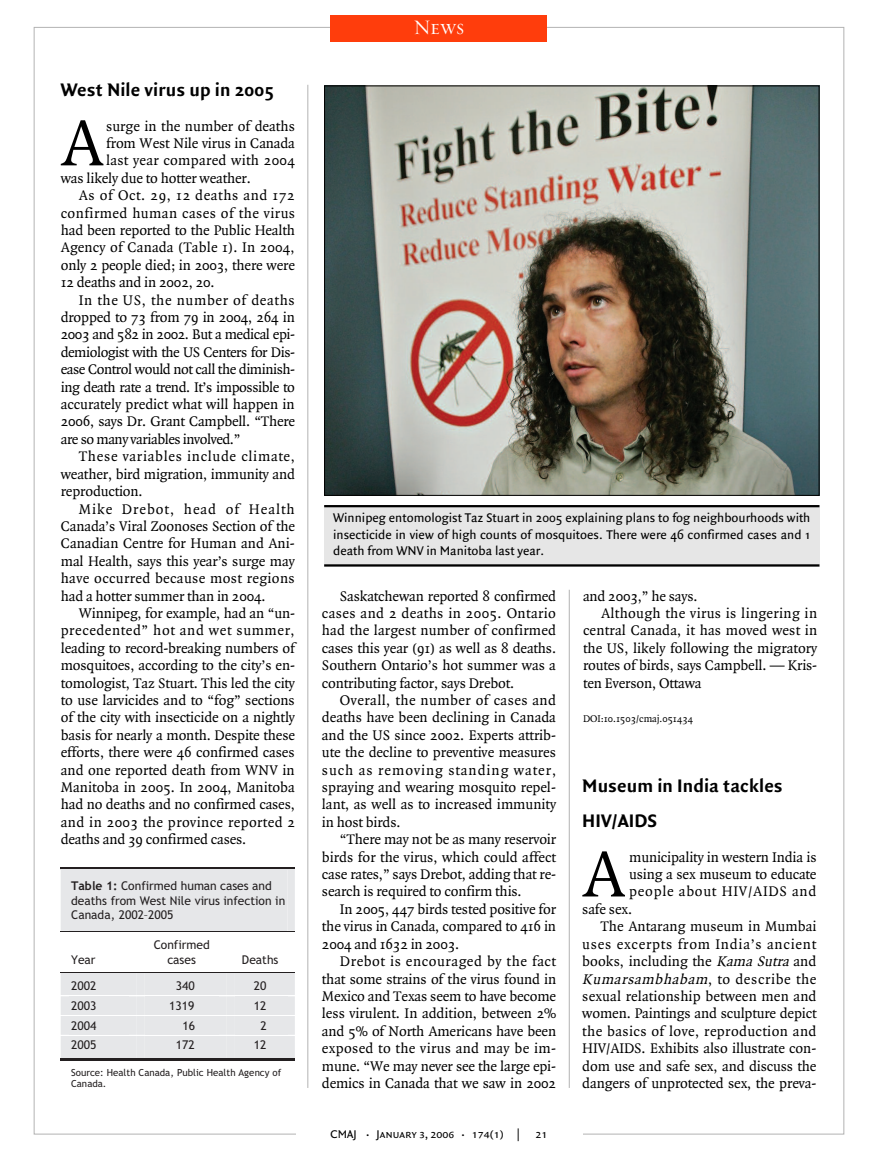
<style>
.page{position:relative;width:878px;height:1175px;background:#fff}
.page>*{position:absolute;margin:0;border:0;box-sizing:border-box;transform-origin:0 0}
.t1{font:70.35px "Quadraat";color:#000}
.t2{font:21px "Requiem Display HTF Small Caps";color:#fff}
.t3{font:700 19.5px/34.8px "Quadraat Sans";letter-spacing:.005em;color:#000}
.t4{font:15px/17.4px "Quadraat";letter-spacing:-.01em;color:#000;text-align:justify}
.t5{font:15px "Quadraat";letter-spacing:-.03em;color:#000}
.t6{font:15px "Quadraat";letter-spacing:.025em;color:#000}
.t7{font:15px "Quadraat";letter-spacing:.01em;color:#000}
.t8{font:15px "Quadraat";letter-spacing:.045em;color:#000}
.t9{font:15px "Quadraat";letter-spacing:.02em;color:#000}
.t10{font:15px "Quadraat";letter-spacing:.04em;color:#000}
.t11{font:15px "Quadraat";letter-spacing:.05em;color:#000}
.t12{font:15px "Quadraat";letter-spacing:.015em;color:#000}
.t13{font:15px "Quadraat";letter-spacing:.03em;color:#000}
.t14{font:italic 15px "Quadraat";color:#000}
.t15{font:15px "Quadraat";letter-spacing:.065em;color:#000}
.t16{font:13.5px/16.5px "Quadraat Sans";color:#000;text-align:justify}
.t17{font:12px/14.2px "Trebuchet MSPS";color:#231f20}
.t18{font:12px "Quadraat Sans Caps";color:#000}
.t19{font:10.5px "Quadraat";color:#000}
.t20{font:9.75px/11.6px "Trebuchet MSPS";color:#231f20}
.s1{font-weight:700}
.s2{font-size:9px}
.s3{font-style:italic}
.s4{font-style:normal}
</style>
<div class="page">
<hr style="left:569px;top:590px;width:1px;height:498px;background:#b3b3b3">
<hr style="left:307px;top:85px;width:1px;height:1003px;background:#b3b3b3">
<div style="left:331px;top:15px;width:216px;height:26px;background:#ff3d0c"></div>
<hr style="left:61px;top:867px;width:234px;height:2px;background:#231f20">
<div style="left:61px;top:869px;width:234px;height:62px;background:#e6e7e9"></div>
<hr style="left:227px;top:930px;width:68px;height:1px;background:#231f20">
<div style="left:61px;top:972px;width:234px;height:88px;background:#e6e7e9"></div>
<hr style="left:228px;top:1058px;width:67px;height:2px;background:#231f20">
<img style="left:326px;top:88px;width:491px;height:406px">
<div style="left:324px;top:505px;width:495px;height:62px;background:#e6e6e6"></div>
<hr style="left:324px;top:505px;width:495px;height:2px;background:#000">
<hr style="left:324px;top:564px;width:495px;height:2px;background:#000">
<h3 class="t3" style="left:61px;top:72px;width:215px">West Nile virus up in 2005</h3>
<h1 class="t1" style="left:61px;top:110px;width:44px">A</h1>
<p class="t4" style="left:106px;top:117px;width:190px">surge in the number of deaths</p>
<p class="t4" style="left:106px;top:135px;width:190px">from West Nile virus in Canada</p>
<p class="t9" style="left:106px;top:154px;width:190px">last year compared with 2004</p>
<p class="t4" style="left:61px;top:170px;width:192px">was likely due to hotter weather.</p>
<p class="t10" style="left:79px;top:188px;width:217px">As of Oct. 29, 12 deaths and 172</p>
<p class="t13" style="left:61px;top:206px;width:236px">confirmed human cases of the virus</p>
<p class="t4" style="left:61px;top:222px;width:236px">had been reported to the Public Health</p>
<p class="t7" style="left:61px;top:241px;width:235px">Agency of Canada (Table 1). In 2004,</p>
<p class="t4" style="left:61px;top:257px;width:236px">only 2 people died; in 2003, there were</p>
<p class="t4" style="left:61px;top:274px;width:155px">12 deaths and in 2002, 20.</p>
<p class="t8" style="left:79px;top:293px;width:217px">In the US, the number of deaths</p>
<p class="t4" style="left:61px;top:309px;width:235px">dropped to 73 from 79 in 2004, 264 in</p>
<p class="t5" style="left:61px;top:328px;width:236px">2003 and 582 in 2002. But a medical epi-</p>
<p class="t5" style="left:61px;top:345px;width:236px">demiologist with the US Centers for Dis-</p>
<p class="t5" style="left:61px;top:362px;width:236px">ease Control would not call the diminish-</p>
<p class="t5" style="left:61px;top:380px;width:236px">ing death rate a trend. It’s impossible to</p>
<p class="t4" style="left:61px;top:396px;width:235px">accurately predict what will happen in</p>
<p class="t4" style="left:61px;top:413px;width:236px">2006, says Dr. Grant Campbell. “There</p>
<p class="t5" style="left:61px;top:432px;width:181px">are so many variables involved.”</p>
<p class="t8" style="left:79px;top:449px;width:218px">These variables include climate,</p>
<p class="t4" style="left:61px;top:465px;width:236px">weather, bird migration, immunity and</p>
<p class="t4" style="left:61px;top:483px;width:83px">reproduction.</p>
<p class="t15" style="left:79px;top:502px;width:217px">Mike Drebot, head of Health</p>
<p class="t4" style="left:61px;top:518px;width:236px">Canada’s Viral Zoonoses Section of the</p>
<p class="t4" style="left:61px;top:535px;width:235px">Canadian Centre for Human and Ani-</p>
<p class="t4" style="left:61px;top:552px;width:235px">mal Health, says this year’s surge may</p>
<p class="t6" style="left:61px;top:571px;width:235px">have occurred because most regions</p>
<p class="t4" style="left:61px;top:587px;width:206px">had a hotter summer than in 2004.</p>
<p class="t4" style="left:79px;top:605px;width:218px">Winnipeg, for example, had an “un-</p>
<p class="t10" style="left:61px;top:623px;width:235px">precedented” hot and wet summer,</p>
<p class="t4" style="left:61px;top:639px;width:236px">leading to record-breaking numbers of</p>
<p class="t4" style="left:61px;top:657px;width:236px">mosquitoes, according to the city’s en-</p>
<p class="t4" style="left:61px;top:674px;width:236px">tomologist, Taz Stuart. This led the city</p>
<p class="t4" style="left:61px;top:692px;width:235px">to use larvicides and to “fog” sections</p>
<p class="t4" style="left:61px;top:709px;width:236px">of the city with insecticide on a nightly</p>
<p class="t4" style="left:61px;top:726px;width:236px">basis for nearly a month. Despite these</p>
<p class="t4" style="left:61px;top:744px;width:235px">efforts, there were 46 confirmed cases</p>
<p class="t4" style="left:61px;top:761px;width:235px">and one reported death from WNV in</p>
<p class="t4" style="left:61px;top:779px;width:235px">Manitoba in 2005. In 2004, Manitoba</p>
<p class="t4" style="left:61px;top:796px;width:236px">had no deaths and no confirmed cases,</p>
<p class="t6" style="left:61px;top:815px;width:236px">and in 2003 the province reported 2</p>
<p class="t4" style="left:61px;top:831px;width:187px">deaths and 39 confirmed cases.</p>
<p class="t17" style="left:71px;top:880px;width:216px"><span class="s1">Table 1:</span> Confirmed human cases and deaths from West Nile virus infection in<br>Canada, 2002–2005</p>
<p class="t17" style="left:71px;top:953px;width:26px">Year</p>
<p class="t17" style="left:154px;top:938px;width:58px;text-align:center">Confirmed cases</p>
<p class="t17" style="left:242px;top:953px;width:38px">Deaths</p>
<p class="t17" style="left:71px;top:980px;width:27px">2002</p>
<p class="t17" style="left:176px;top:980px;width:20px">340</p>
<p class="t17" style="left:254px;top:980px;width:14px">20</p>
<p class="t17" style="left:71px;top:999px;width:27px">2003</p>
<p class="t17" style="left:169px;top:999px;width:27px">1319</p>
<p class="t17" style="left:254px;top:999px;width:14px">12</p>
<p class="t17" style="left:71px;top:1019px;width:27px">2004</p>
<p class="t17" style="left:183px;top:1019px;width:14px">16</p>
<p class="t17" style="left:260px;top:1019px;width:8px">2</p>
<p class="t17" style="left:71px;top:1039px;width:27px">2005</p>
<p class="t17" style="left:176px;top:1039px;width:20px">172</p>
<p class="t17" style="left:254px;top:1039px;width:14px">12</p>
<p class="t20" style="left:71px;top:1067px;width:212px">Source: Health Canada, Public Health Agency of<br>Canada.</p>
<h2 class="t2" style="left:413px;top:15px;width:52px">News</h2>
<p class="t16" style="left:333px;top:510px;width:479px">Winnipeg entomologist Taz Stuart in 2005 explaining plans to fog neighbourhoods with insecticide in view of high counts of mosquitoes. There were 46 confirmed cases and 1 death from WNV in Manitoba last year.</p>
<p class="t4" style="left:322px;top:587px;width:236px;text-indent:18px">Saskatchewan reported 8 confirmed cases and 2 deaths in 2005. Ontario had the largest number of confirmed cases this year (91) as well as 8 deaths.<br>Southern Ontario’s hot summer was a contributing factor, says Drebot.</p>
<p class="t4" style="left:322px;top:692px;width:236px;text-indent:18px">Overall, the number of cases and deaths have been declining in Canada and the US since 2002. Experts attrib&shy;ute the decline to preventive measures such as removing standing water, spraying and wearing mosquito repel&shy;lant, as well as to increased immunity in host birds.</p>
<p class="t4" style="left:322px;top:831px;width:236px;text-indent:18px">“There may not be as many reservoir birds for the virus, which could affect case rates,” says Drebot, adding that re&shy;search is required to confirm this.</p>
<p class="t4" style="left:322px;top:900px;width:236px;text-indent:18px">In 2005, 447 birds tested positive for the virus in Canada, compared to 416 in 2004 and 1632 in 2003.</p>
<p class="t4" style="left:322px;top:953px;width:236px;text-indent:18px">Drebot is encouraged by the fact that some strains of the virus found in Mexico and Texas seem to have become less virulent. In addition, between 2% and 5% of North Americans have been exposed to the virus and may be im&shy;mune. “We may never see the large epi&shy;demics in Canada that we saw in 2002</p>
<p class="t18" style="left:330px;top:1127px;width:218px">CMAJ <span class="s2">•</span> January 3, 2006 <span class="s2">•</span> 174(1) | 21</p>
<p class="t4" style="left:583px;top:587px;width:116px">and 2003,” he says.</p>
<p class="t9" style="left:601px;top:606px;width:218px">Although the virus is lingering in</p>
<p class="t12" style="left:583px;top:623px;width:236px">central Canada, it has moved west in</p>
<p class="t4" style="left:583px;top:639px;width:236px">the US, likely following the migratory</p>
<p class="t4" style="left:583px;top:657px;width:236px">routes of birds, says Campbell. — Kris-</p>
<p class="t4" style="left:583px;top:674px;width:120px">ten Everson, Ottawa</p>
<p class="t19" style="left:583px;top:714px;width:111px">DOI:10.1503/cmaj.051434</p>
<h3 class="t3" style="left:582px;top:768px;width:202px">Museum in India tackles<br>HIV/AIDS</h3>
<h1 class="t1" style="left:582px;top:841px;width:44px">A</h1>
<p class="t4" style="left:629px;top:848px;width:189px">municipality in western India is</p>
<p class="t4" style="left:629px;top:866px;width:189px">using a sex museum to educate</p>
<p class="t11" style="left:629px;top:884px;width:189px">people about HIV/AIDS and</p>
<p class="t4" style="left:582px;top:900px;width:51px">safe sex.</p>
<p class="t4" style="left:600px;top:918px;width:218px">The Antarang museum in Mumbai</p>
<p class="t11" style="left:582px;top:937px;width:235px">uses excerpts from India’s ancient</p>
<p class="t4" style="left:582px;top:953px;width:235px">books, including the <span class="s3">KamaSutra</span>and</p>
<p class="t14" style="left:582px;top:971px;width:236px">Kumarsambhabam<span class="s4">, t o d e s c r i b e t h e</span></p>
<p class="t7" style="left:582px;top:989px;width:236px">sexual relationship between men and</p>
<p class="t4" style="left:582px;top:1005px;width:236px">women. Paintings and sculpture depict</p>
<p class="t6" style="left:582px;top:1024px;width:235px">the basics of love, reproduction and</p>
<p class="t4" style="left:582px;top:1040px;width:236px">HIV/AIDS. Exhibits also illustrate con-</p>
<p class="t4" style="left:582px;top:1057px;width:236px">dom use and safe sex, and discuss the</p>
<p class="t4" style="left:582px;top:1074px;width:236px">dangers of unprotected sex, the preva-</p>
</div>
